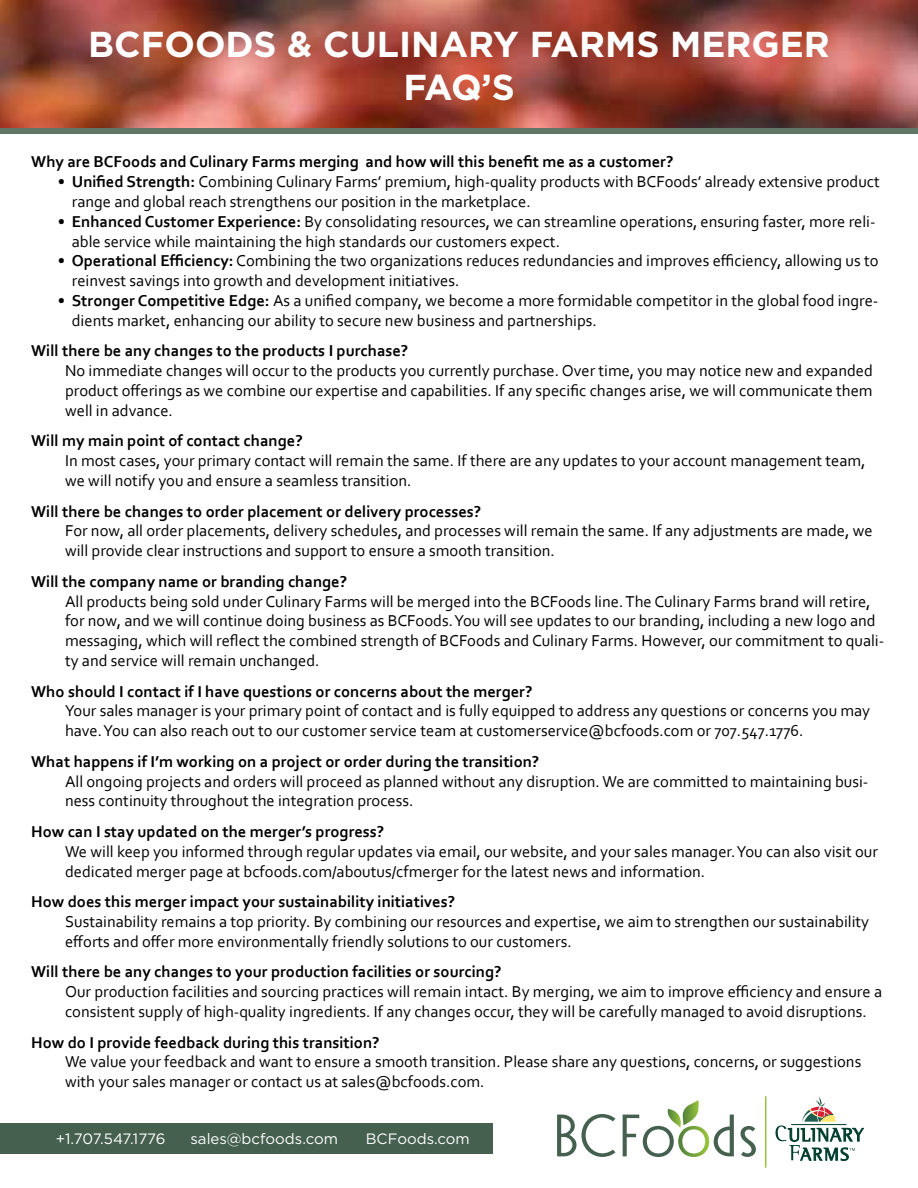
<style>
.page{position:relative;width:918px;height:1188px;background:#fff}
.page>*{position:absolute;margin:0;border:0;box-sizing:border-box;transform-origin:0 0}
.t1{font:700 36px/43.2px "Gotham";color:#fff;text-align:center}
.t2{font:16.5px/19.8px "Corbel";color:#000}
.t3{font:700 16.5px "Corbel";color:#000}
.t4{font:15px "Gotham";color:#fff}
.t5{font:15px "Gotham";letter-spacing:-.02em;color:#fff}
.s1{font-weight:700}
</style>
<div class="page">
<div style="left:0;top:127px;width:918px;height:7px;background:#617869"></div>
<img style="left:0;top:0;width:918px;height:127px">
<div style="left:0;top:1123px;width:493px;height:30px;background:#45604f"></div>
<svg style="left:557px;top:1114px;width:58px;height:43px"></svg>
<svg style="left:741px;top:1126px;width:15px;height:31px"></svg>
<svg style="left:623px;top:1100px;width:111px;height:57px"></svg>
<svg style="left:776px;top:1096px;width:88px;height:65px"></svg>
<hr style="left:765px;top:1096px;width:1px;height:72px;background:#95c23b">
<h1 class="t1" style="left:88px;top:22px;width:743px">BCFOODS &amp; CULINARY FARMS MERGER<br>FAQ’S</h1>
<p class="t3" style="left:31px;top:152px;width:644px">Why are BCFoods and Culinary Farms merging and how will this benefit me as a customer?</p>
<p class="t2" style="left:72px;top:171px;width:810px;text-indent:-14px"><span class="s1">• Unified Strength:</span> Combining Culinary Farms’ premium, high-quality products with BCFoods’ already extensive product range and global reach strengthens our position in the marketplace.</p>
<p class="t2" style="left:72px;top:211px;width:805px;text-indent:-14px"><span class="s1">• Enhanced Customer Experience:</span> By consolidating resources, we can streamline operations, ensuring faster, more reli&shy;able service while maintaining the high standards our customers expect.</p>
<p class="t2" style="left:72px;top:251px;width:808px;text-indent:-14px"><span class="s1">• Operational Efficiency:</span> Combining the two organizations reduces redundancies and improves efficiency, allowing us to reinvest savings into growth and development initiatives.</p>
<p class="t2" style="left:72px;top:290px;width:808px;text-indent:-14px"><span class="s1">• Stronger Competitive Edge:</span> As a unified company, we become a more formidable competitor in the global food ingre&shy;dients market, enhancing our ability to secure new business and partnerships.</p>
<p class="t3" style="left:31px;top:341px;width:379px">Will there be any changes to the products I purchase?</p>
<p class="t2" style="left:65px;top:360px;width:809px;text-align:justify">No immediate changes will occur to the products you currently purchase. Over time, you may notice new and expanded product offerings as we combine our expertise and capabilities. If any specific changes arise, we will communicate them well in advance.</p>
<p class="t3" style="left:31px;top:431px;width:273px">Will my main point of contact change?</p>
<p class="t2" style="left:65px;top:450px;width:802px">In most cases, your primary contact will remain the same. If there are any updates to your account management team, we will notify you and ensure a seamless transition.</p>
<p class="t3" style="left:31px;top:501px;width:452px">Will there be changes to order placement or delivery processes?</p>
<p class="t2" style="left:65px;top:521px;width:809px">For now, all order placements, delivery schedules, and processes will remain the same. If any adjustments are made, we will provide clear instructions and support to ensure a smooth transition.</p>
<p class="t3" style="left:31px;top:571px;width:317px">Will the company name or branding change?</p>
<p class="t2" style="left:65px;top:591px;width:821px">All products being sold under Culinary Farms will be merged into the BCFoods line. The Culinary Farms brand will retire, for now, and we will continue doing business as BCFoods. You will see updates to our branding, including a new logo and messaging, which will reflect the combined strength of BCFoods and Culinary Farms. However, our commitment to quali&shy;ty and service will remain unchanged.</p>
<p class="t3" style="left:31px;top:681px;width:503px">Who should I contact if I have questions or concerns about the merger?</p>
<p class="t2" style="left:65px;top:701px;width:807px">Your sales manager is your primary point of contact and is fully equipped to address any questions or concerns you may have. You can also reach out to our customer service team at customerservice@bcfoods.com or 707.547.1776.</p>
<p class="t3" style="left:31px;top:751px;width:510px">What happens if I’m working on a project or order during the transition?</p>
<p class="t2" style="left:65px;top:771px;width:805px">All ongoing projects and orders will proceed as planned without any disruption. We are committed to maintaining busi&shy;ness continuity throughout the integration process.</p>
<p class="t3" style="left:31px;top:821px;width:355px">How can I stay updated on the merger’s progress?</p>
<p class="t2" style="left:65px;top:841px;width:814px">We will keep you informed through regular updates via email, our website, and your sales manager. You can also visit our dedicated merger page at bcfoods.com/aboutus/cfmerger for the latest news and information.</p>
<p class="t3" style="left:31px;top:891px;width:425px">How does this merger impact your sustainability initiatives?</p>
<p class="t2" style="left:65px;top:911px;width:806px">Sustainability remains a top priority. By combining our resources and expertise, we aim to strengthen our sustainability efforts and offer more environmentally friendly solutions to our customers.</p>
<p class="t3" style="left:31px;top:962px;width:472px">Will there be any changes to your production facilities or sourcing?</p>
<p class="t2" style="left:65px;top:981px;width:819px">Our production facilities and sourcing practices will remain intact. By merging, we aim to improve efficiency and ensure a consistent supply of high-quality ingredients. If any changes occur, they will be carefully managed to avoid disruptions.</p>
<p class="t3" style="left:31px;top:1032px;width:350px">How do I provide feedback during this transition?</p>
<p class="t2" style="left:65px;top:1052px;width:798px">We value your feedback and want to ensure a smooth transition. Please share any questions, concerns, or suggestions with your sales manager or contact us at sales@bcfoods.com.</p>
<p class="t5" style="left:56px;top:1129px;width:111px">+1.707.547.1776</p>
<p class="t4" style="left:191px;top:1129px;width:149px">sales@bcfoods.com</p>
<p class="t4" style="left:366px;top:1129px;width:105px">BCFoods.com</p>
</div>
